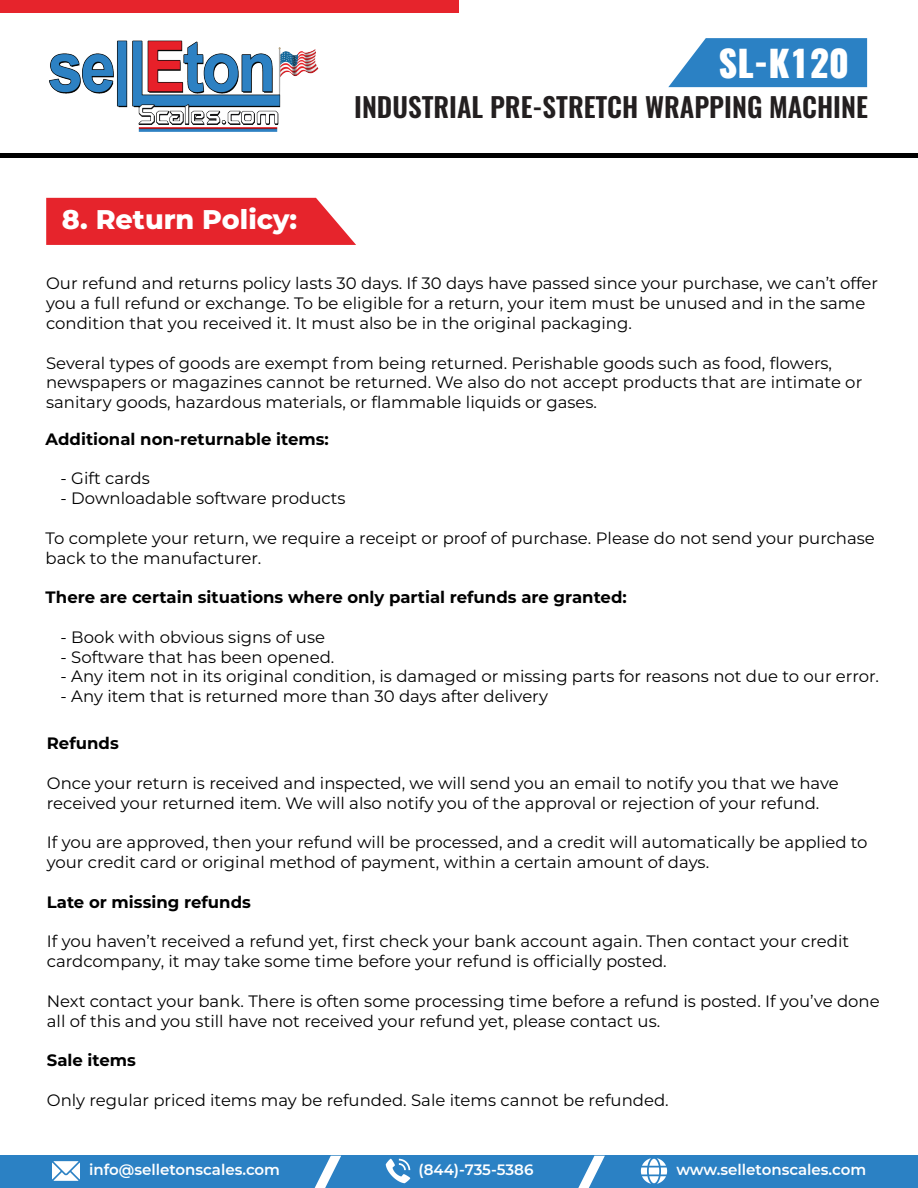
<style>
.page{position:relative;width:918px;height:1188px;background:#fff}
.page>*{position:absolute;margin:0;border:0;box-sizing:border-box;transform-origin:0 0}
.t1{font:800 36px "Oswald";color:#fff}
.t2{font:600 27px "Oswald";color:#231f20}
.t3{font:800 27px "Montserrat";color:#fff}
.t4{font:16.5px/19.8px "Montserrat";color:#000}
.t5{font:700 16.5px "Montserrat";color:#000}
.t6{font:600 15px "Montserrat";color:#fff}
</style>
<div class="page">
<img style="left:49px;top:40px;width:270px;height:92px">
<div style="left:0;top:0;width:459px;height:13px;background:#e6242c"></div>
<hr style="left:0;top:154px;width:918px;height:4px;background:#000">
<svg style="left:668px;top:38px;width:199px;height:49px;background:#3f8dc9"></svg>
<svg style="left:46px;top:198px;width:310px;height:47px;background:#e73239"></svg>
<div style="left:0;top:1156px;width:918px;height:32px;background:#2b81c4"></div>
<img style="left:52px;top:1161px;width:27px;height:20px">
<img style="left:385px;top:1158px;width:26px;height:26px">
<img style="left:641px;top:1158px;width:27px;height:26px">
<svg style="left:578px;top:1156px;width:27px;height:32px"></svg>
<svg style="left:315px;top:1156px;width:26px;height:32px"></svg>
<h2 class="t3" style="left:62px;top:200px;width:237px">8. Return Policy:</h2>
<h1 class="t1" style="left:719px;top:38px;width:132px">SL-K120</h1>
<h2 class="t2" style="left:354px;top:83px;width:515px">INDUSTRIAL PRE-STRETCH WRAPPING MACHINE</h2>
<p class="t4" style="left:46px;top:273px;width:834px">Our refund and returns policy lasts 30 days. If 30 days have passed since your purchase, we can’t offer you a full refund or exchange. To be eligible for a return, your item must be unused and in the same condition that you received it. It must also be in the original packaging.</p>
<p class="t4" style="left:46px;top:352px;width:818px">Several types of goods are exempt from being returned. Perishable goods such as food, flowers, newspapers or magazines cannot be returned. We also do not accept products that are intimate or sanitary goods, hazardous materials, or flammable liquids or gases.</p>
<p class="t5" style="left:46px;top:427px;width:285px">Additional non-returnable items:</p>
<p class="t4" style="left:61px;top:468px;width:91px">- Gift cards</p>
<p class="t4" style="left:61px;top:488px;width:286px">- Downloadable software products</p>
<p class="t4" style="left:46px;top:527px;width:831px">To complete your return, we require a receipt or proof of purchase. Please do not send your purchase back to the manufacturer.</p>
<p class="t5" style="left:46px;top:585px;width:583px">There are certain situations where only partial refunds are granted:</p>
<p class="t4" style="left:61px;top:626px;width:266px">- Book with obvious signs of use</p>
<p class="t4" style="left:61px;top:646px;width:275px">- Software that has been opened.</p>
<p class="t4" style="left:61px;top:666px;width:820px">- Any item not in its original condition, is damaged or missing parts for reasons not due to our error.</p>
<p class="t4" style="left:61px;top:686px;width:489px">- Any item that is returned more than 30 days after delivery</p>
<p class="t5" style="left:47px;top:732px;width:73px">Refunds</p>
<p class="t4" style="left:47px;top:773px;width:794px">Once your return is received and inspected, we will send you an email to notify you that we have received your returned item. We will also notify you of the approval or rejection of your refund.</p>
<p class="t4" style="left:47px;top:832px;width:822px">If you are approved, then your refund will be processed, and a credit will automatically be applied to your credit card or original method of payment, within a certain amount of days.</p>
<p class="t5" style="left:47px;top:890px;width:206px">Late or missing refunds</p>
<p class="t4" style="left:47px;top:931px;width:804px">If you haven’t received a refund yet, first check your bank account again. Then contact your credit cardcompany, it may take some time before your refund is officially posted.</p>
<p class="t4" style="left:47px;top:990px;width:834px">Next contact your bank. There is often some processing time before a refund is posted. If you’ve done all of this and you still have not received your refund yet, please contact us.</p>
<p class="t5" style="left:47px;top:1048px;width:91px">Sale items</p>
<p class="t4" style="left:47px;top:1089px;width:623px">Only regular priced items may be refunded. Sale items cannot be refunded.</p>
<p class="t6" style="left:89px;top:1159px;width:192px">info@selletonscales.com</p>
<p class="t6" style="left:419px;top:1159px;width:116px">(844)-735-5386</p>
<p class="t6" style="left:676px;top:1159px;width:191px">www.selletonscales.com</p>
</div>
